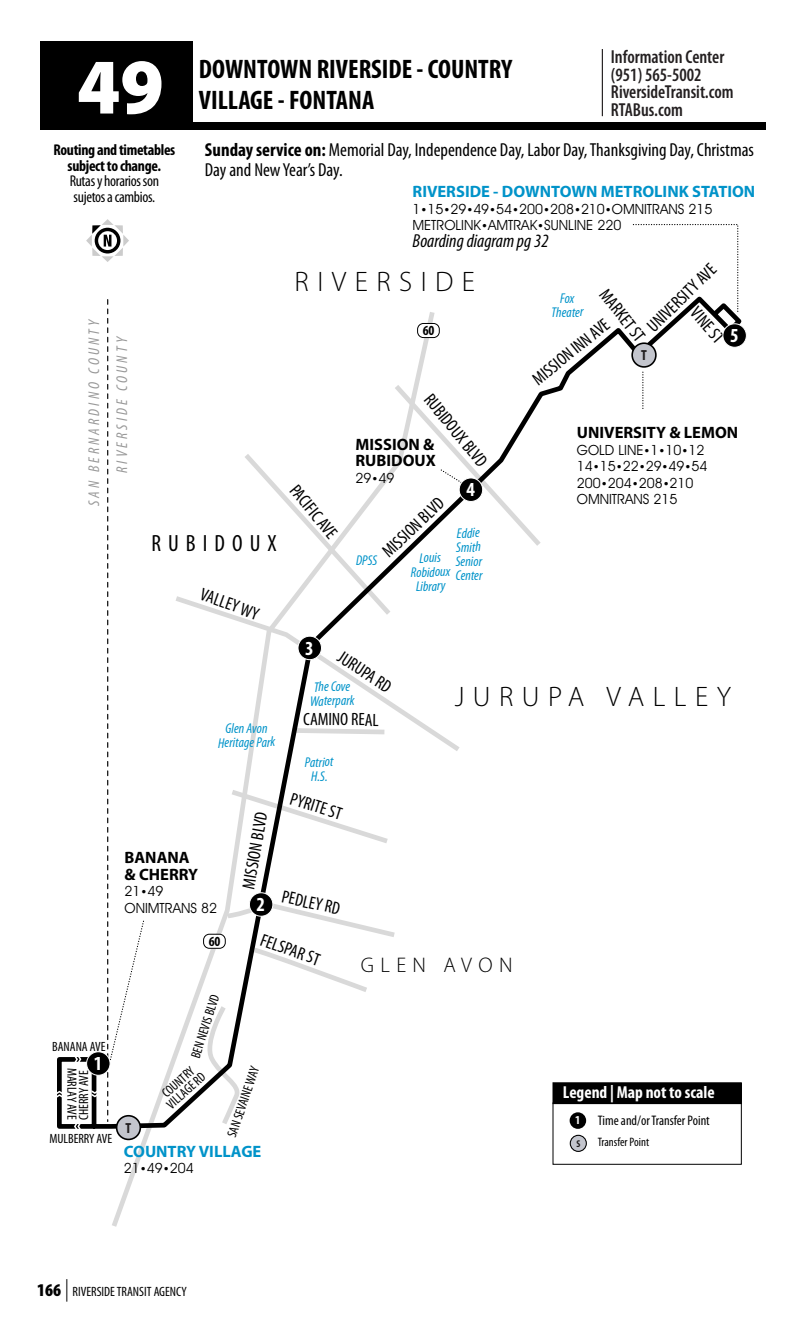
<style>
.page{position:relative;width:810px;height:1337px;background:#fff}
.page>*{position:absolute;margin:0;border:0;box-sizing:border-box;transform-origin:0 0}
.t1{font:900 79.42px "Myriad Pro";color:#fff;scale:.96 1}
.t2{font:300 28.35px "Myriad Pro";letter-spacing:.3em;color:#000}
.t3{font:700 condensed 26.78px "Myriad Pro";color:#000}
.t4{font:condensed 23.62px "Myriad Pro";letter-spacing:.3em;color:#000}
.t5{font:300 21.15px "Myriad Pro";letter-spacing:.3em;color:#000}
.t6{font:700 condensed 20.03px "Myriad Pro";color:#fff}
.t7{font:condensed 18.9px/20.2px "Myriad Pro";color:#000}
.t8{font:600 condensed 18.9px/17.6px "Myriad Pro";color:#231f20;scale:.96 1}
.t9{font:italic condensed 18.9px "Myriad Pro";color:#000}
.t10{font:condensed 18px "Myriad Pro";color:#000}
.t11{font:700 condensed 17.32px "Myriad Pro";color:#fff}
.t12{font:700 16.43px "Myriad Pro";color:#0093c9}
.t13{font:700 16.43px/16.4px "Myriad Pro";color:#000}
.t14{font:700 condensed 15.75px/15.8px "Myriad Pro";letter-spacing:-.02em;color:#000;text-align:center}
.t15{font:italic condensed 15.75px/28.1px "Myriad Pro";letter-spacing:.195em;color:#999}
.t16{font:700 condensed 14.62px "Myriad Pro";color:#201d1e}
.t17{font:14.17px/16.4px "Avant Garde IT Cby BT";color:#000}
.t18{font:italic condensed 14.17px/14.2px "Myriad Pro";color:#0093c9;text-align:center}
.t19{font:condensed 13.95px "Myriad Pro";color:#000}
.t20{font:700 condensed 13.95px "Myriad Pro";color:#000}
.t21{font:condensed 13.5px/11.7px "Myriad Pro";color:#000;text-align:center}
.t22{font:condensed 12.15px "Myriad Pro";color:#000}
.t23{font:700 condensed 9.9px "Myriad Pro";color:#201d1e}
.s1{font-weight:400}
.s2{font-weight:700}
.s3{font-size:11.7px}
.s4{font-weight:900;font-size:18px}
.s5{font-weight:300;font-size:22.5px}
.s6{font-weight:700;font-size:12.15px;color:#fff}
</style>
<div class="page">
<svg style="left:57px;top:328px;width:587px;height:803px"></svg>
<svg style="left:307px;top:874px;width:8px;height:13px"></svg>
<svg style="left:240px;top:380px;width:306px;height:240px"></svg>
<svg style="left:74px;top:1056px;width:7px;height:6px"></svg>
<svg style="left:74px;top:1123px;width:7px;height:6px"></svg>
<svg style="left:57px;top:1090px;width:6px;height:8px"></svg>
<svg style="left:91px;top:1090px;width:7px;height:7px"></svg>
<svg style="left:107px;top:299px;width:38px;height:822px"></svg>
<div style="left:40px;top:42px;width:726px;height:88px;background:#000"></div>
<div style="left:193px;top:38px;width:577px;height:83px;background:#fff"></div>
<hr style="left:602px;top:49px;width:1px;height:67px;background:#231f20">
<svg style="left:632px;top:343px;width:24px;height:24px"></svg>
<div style="left:631px;top:342px;width:26px;height:26px;border:2px solid #000;border-radius:50%"></div>
<div style="left:117px;top:1115px;width:23px;height:24px;background:#c3c5cd;border-radius:50%"></div>
<div style="left:116px;top:1115px;width:25px;height:25px;border:2px solid #000;border-radius:50%"></div>
<div style="left:298px;top:636px;width:24px;height:23px;background:#000;border-radius:50%"></div>
<div style="left:298px;top:636px;width:24px;height:24px;border:1px solid #fff;border-radius:50%"></div>
<div style="left:459px;top:478px;width:24px;height:23px;background:#000;border-radius:50%"></div>
<div style="left:459px;top:477px;width:24px;height:25px;border:1px solid #fff;border-radius:50%"></div>
<div style="left:722px;top:323px;width:25px;height:25px;border:1px solid #fff;border-radius:50%"></div>
<div style="left:87px;top:1051px;width:23px;height:24px;background:#000;border-radius:50%"></div>
<div style="left:86px;top:1051px;width:24px;height:24px;border:1px solid #fff;border-radius:50%"></div>
<div style="left:249px;top:892px;width:24px;height:24px;background:#000;border-radius:50%"></div>
<div style="left:249px;top:892px;width:24px;height:24px;border:1px solid #fff;border-radius:50%"></div>
<div style="left:204px;top:934px;width:21px;height:14px;background:#fff;border-radius:6px"></div>
<div style="left:203px;top:933px;width:23px;height:15px;border:1px solid #000;border-radius:6px"></div>
<div style="left:418px;top:323px;width:21px;height:14px;background:#fff;border-radius:6px"></div>
<div style="left:417px;top:323px;width:23px;height:15px;border:1px solid #000;border-radius:6px"></div>
<svg style="left:86px;top:219px;width:43px;height:43px"></svg>
<div style="left:553px;top:1103px;width:188px;height:61px;background:#fff"></div>
<div style="left:570px;top:1112px;width:16px;height:16px;background:#000;border-radius:50%"></div>
<div style="left:553px;top:1082px;width:188px;height:21px;background:#000"></div>
<div style="left:553px;top:1082px;width:189px;height:22px;border:1px solid #000"></div>
<svg style="left:570px;top:1134px;width:17px;height:18px"></svg>
<svg style="left:642px;top:370px;width:1px;height:38px"></svg>
<svg style="left:632px;top:224px;width:114px;height:137px"></svg>
<p class="t1" style="left:77px;top:42px;width:92px">49</p>
<p class="t14" style="left:53px;top:142px;width:123px">Routing and timetables subject to change.<br><span class="s1">Rutas y horarios son sujetos a cambios.</span></p>
<p class="t3" style="left:199px;top:54px;width:315px">DOWNTOWN RIVERSIDE - COUNTRY</p>
<p class="t3" style="left:199px;top:85px;width:177px">VILLAGE - FONTANA</p>
<p class="t8" style="left:611px;top:48px;width:129px">Information Center (951) 565-5002<br>RiversideTransit.com<br>RTABus.com</p>
<p class="t7" style="left:205px;top:140px;width:551px"><span class="s2">Sunday service on:</span> Memorial Day, Independence Day, Labor Day, Thanksgiving Day, Christmas<br>Day and New Year’s Day.</p>
<p class="t12" style="left:413px;top:183px;width:344px">RIVERSIDE - DOWNTOWN METROLINK STATION</p>
<p class="t17" style="left:413px;top:200px;width:301px">1<span class="s3">•</span>15<span class="s3">•</span>29<span class="s3">•</span>49<span class="s3">•</span>54<span class="s3">•</span>200<span class="s3">•</span>208<span class="s3">•</span>210<span class="s3">•</span>OMNITRANS 215<br>METROLINK<span class="s3">•</span>AMTRAK<span class="s3">•</span>SUNLINE 220</p>
<p class="t9" style="left:413px;top:230px;width:138px">Boarding diagram pg 32</p>
<p class="t15" style="left:80px;top:473px;width:156px;text-indent:-33px;rotate:-90deg">SAN BERNARDINO COUNTY<br>RIVERSIDE COUNTY</p>
<p class="t4" style="left:151px;top:531px;width:127px">RUBIDOUX</p>
<p class="t10" style="left:204px;top:584px;width:63px;rotate:20deg">VALLEY WY</p>
<p class="t18" style="left:218px;top:722px;width:59px;rotate:-1deg">Glen Avon<br>Heritage Park</p>
<p class="t2" style="left:295px;top:266px;width:182px">RIVERSIDE</p>
<p class="t20" style="left:423px;top:323px;width:13px">60</p>
<p class="t10" style="left:301px;top:481px;width:65px;rotate:51deg">PACIFIC AVE</p>
<p class="t10" style="left:435px;top:390px;width:90px;rotate:51deg">RUBIDOUX BLVD</p>
<p class="t13" style="left:356px;top:436px;width:82px">MISSION &amp;<br>RUBIDOUX</p>
<p class="t17" style="left:356px;top:469px;width:40px">29<span class="s3">•</span>49</p>
<p class="t6" style="left:466px;top:479px;width:10px">4</p>
<p class="t10" style="left:378px;top:546px;width:79px;rotate:-43deg">MISSION BLVD</p>
<p class="t18" style="left:455px;top:526px;width:28px;text-align:left;rotate:-1deg">Eddie<br>Smith<br>Senior<br>Center</p>
<p class="t18" style="left:410px;top:551px;width:41px;rotate:-1deg">Louis<br>Robidoux<br>Library</p>
<p class="t18" style="left:356px;top:553px;width:23px;rotate:-1deg">DPSS</p>
<p class="t10" style="left:643px;top:321px;width:90px;rotate:-44deg">UNIVERSITY AVE</p>
<p class="t10" style="left:611px;top:285px;width:63px;rotate:51deg">MARKET ST</p>
<p class="t18" style="left:551px;top:291px;width:33px;rotate:-1deg">Fox<br>Theater</p>
<p class="t10" style="left:701px;top:303px;width:43px;rotate:49deg">VINE ST</p>
<p class="t10" style="left:529px;top:373px;width:95px;rotate:-39deg">MISSION INN AVE</p>
<p class="t6" style="left:730px;top:324px;width:10px">5</p>
<p class="t16" style="left:641px;top:347px;width:7px">T</p>
<p class="t13" style="left:577px;top:424px;width:163px">UNIVERSITY &amp; LEMON</p>
<p class="t17" style="left:577px;top:441px;width:132px">GOLD LINE<span class="s3">•</span>1<span class="s3">•</span>10<span class="s3">•</span>12<br>14<span class="s3">•</span>15<span class="s3">•</span>22<span class="s3">•</span>29<span class="s3">•</span>49<span class="s3">•</span>54<br>200<span class="s3">•</span>204<span class="s3">•</span>208<span class="s3">•</span>210<br>OMNITRANS 215</p>
<p class="t6" style="left:305px;top:637px;width:10px">3</p>
<p class="t10" style="left:345px;top:647px;width:62px;rotate:33deg">JURUPA RD</p>
<p class="t18" style="left:310px;top:680px;width:46px;text-align:left;rotate:-1deg">The Cove<br>Waterpark</p>
<p class="t10" style="left:304px;top:709px;width:77px;rotate:1deg">CAMINO REAL</p>
<p class="t18" style="left:305px;top:755px;width:30px;rotate:-1deg">Patriot<br>H.S.</p>
<p class="t2" style="left:455px;top:681px;width:278px">JURUPA VALLEY</p>
<p class="t21" style="left:52px;top:1040px;width:55px">BANANA AVE</p>
<p class="t6" style="left:94px;top:1052px;width:10px">1</p>
<p class="t21" style="left:77px;top:1067px;width:54px;rotate:90deg">MARLAY AVE</p>
<p class="t21" style="left:78px;top:1120px;width:51px;rotate:-90deg">CHERRY AVE</p>
<p class="t21" style="left:49px;top:1132px;width:64px">MULBERRY AVE</p>
<p class="t13" style="left:125px;top:849px;width:75px">BANANA &amp; CHERRY</p>
<p class="t17" style="left:125px;top:882px;width:94px">21<span class="s3">•</span>49<br>ONIMTRANS 82</p>
<p class="t20" style="left:209px;top:933px;width:13px">60</p>
<p class="t21" style="left:190px;top:1055px;width:68px;rotate:-72deg">BEN NEVIS BLVD</p>
<p class="t10" style="left:294px;top:789px;width:55px;rotate:17deg">PYRITE ST</p>
<p class="t10" style="left:239px;top:887px;width:79px;rotate:-80deg">MISSION BLVD</p>
<p class="t10" style="left:284px;top:886px;width:61px;rotate:13deg">PEDLEY RD</p>
<p class="t10" style="left:265px;top:930px;width:63px;rotate:20deg">FELSPAR ST</p>
<p class="t6" style="left:257px;top:893px;width:10px">2</p>
<p class="t16" style="left:126px;top:1120px;width:7px">T</p>
<p class="t21" style="left:157px;top:1093px;width:49px;rotate:-42deg">COUNTRY<br>VILLAGE RD</p>
<p class="t21" style="left:226px;top:1134px;width:75px;rotate:-71deg">SAN SEVAINE WAY</p>
<p class="t12" style="left:124px;top:1142px;width:139px">COUNTRY VILLAGE</p>
<p class="t17" style="left:124px;top:1159px;width:71px">21<span class="s3">•</span>49<span class="s3">•</span>204</p>
<p class="t5" style="left:361px;top:953px;width:153px">GLEN AVON</p>
<p class="t21" style="left:37px;top:1285px;width:151px"><span class="s4">166</span> <span class="s5">|</span> RIVERSIDE TRANSIT AGENCY</p>
<p class="t11" style="left:563px;top:1082px;width:153px">Legend | Map not to scale</p>
<p class="t23" style="left:576px;top:1138px;width:5px">S</p>
<p class="t19" style="left:575px;top:1112px;width:136px"><span class="s6">1</span> Time and/or Transfer Point</p>
<p class="t22" style="left:598px;top:1135px;width:53px">Transfer Point</p>
</div>
